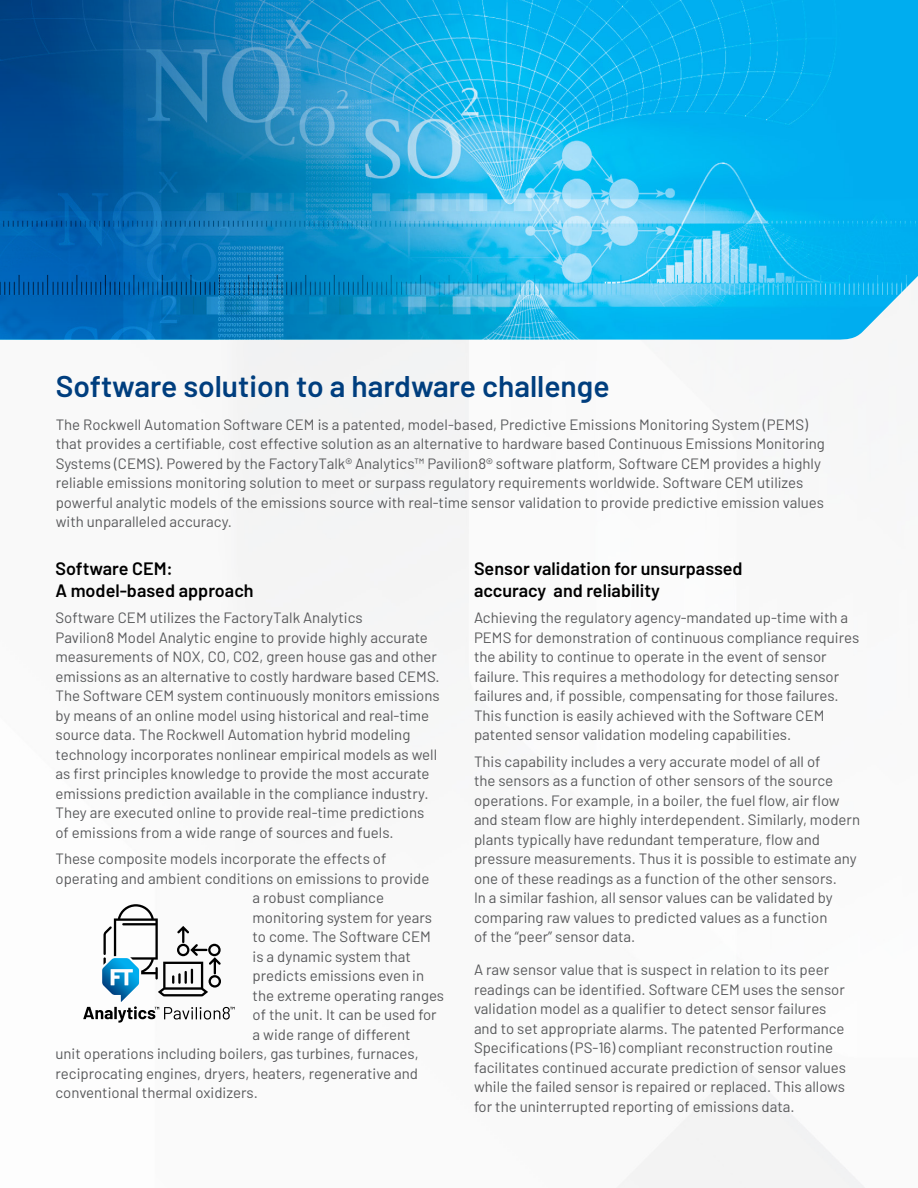
<style>
.page{position:relative;width:918px;height:1188px;background:#fff}
.page>*{position:absolute;margin:0;border:0;box-sizing:border-box;transform-origin:0 0}
.t1{font:600 30px "Barlow";color:#003e7e}
.t2{font:600 18px/22.5px "Barlow";color:#000}
.t3{font:15px/19.5px "Barlow";color:#58595b}
</style>
<div class="page">
<img style="left:230px;top:340px;width:641px;height:848px">
<img style="left:864px;top:0;width:54px;height:331px">
<svg style="left:0;top:0;width:864px;height:340px;background:#199ad3"></svg>
<svg style="left:83px;top:904px;width:151px;height:119px"></svg>
<h1 class="t1" style="left:56px;top:364px;width:555px">Software solution to a hardware challenge</h1>
<p class="t3" style="left:56px;top:414px;width:771px">The Rockwell Automation Software CEM is a patented, model-based, Predictive Emissions Monitoring System (PEMS) that provides a certifiable, cost effective solution as an alternative to hardware based Continuous Emissions Monitoring Systems (CEMS). Powered by the FactoryTalk® Analytics™ Pavilion8® software platform, Software CEM provides a highly reliable emissions monitoring solution to meet or surpass regulatory requirements worldwide. Software CEM utilizes powerful analytic models of the emissions source with real-time sensor validation to provide predictive emission values with unparalleled accuracy.</p>
<p class="t2" style="left:56px;top:556px;width:200px">Software CEM:<br>A model-based approach</p>
<p class="t3" style="left:56px;top:607px;width:386px">Software CEM utilizes the FactoryTalk Analytics<br>Pavilion8 Model Analytic engine to provide highly accurate measurements of NOX, CO, CO2, green house gas and other emissions as an alternative to costly hardware based CEMS.<br>The Software CEM system continuously monitors emissions by means of an online model using historical and real-time source data. The Rockwell Automation hybrid modeling technology incorporates nonlinear empirical models as well as first principles knowledge to provide the most accurate emissions prediction available in the compliance industry.<br>They are executed online to provide real-time predictions of emissions from a wide range of sources and fuels.</p>
<p class="t3" style="left:56px;top:848px;width:332px">These composite models incorporate the effects of</p>
<p class="t3" style="left:56px;top:868px;width:375px">operating and ambient conditions on emissions to provide</p>
<p class="t3" style="left:253px;top:887px;width:133px">a robust compliance</p>
<p class="t3" style="left:253px;top:907px;width:181px">monitoring system for years</p>
<p class="t3" style="left:253px;top:926px;width:180px">to come. The Software CEM</p>
<p class="t3" style="left:253px;top:946px;width:160px">is a dynamic system that</p>
<p class="t3" style="left:253px;top:965px;width:173px">predicts emissions even in</p>
<p class="t3" style="left:253px;top:985px;width:193px">the extreme operating ranges</p>
<p class="t3" style="left:253px;top:1004px;width:186px">of the unit. It can be used for</p>
<p class="t3" style="left:253px;top:1024px;width:160px">a wide range of different</p>
<p class="t3" style="left:56px;top:1043px;width:365px">unit operations including boilers, gas turbines, furnaces,</p>
<p class="t3" style="left:56px;top:1063px;width:364px">reciprocating engines, dryers, heaters, regenerative and</p>
<p class="t3" style="left:56px;top:1082px;width:204px">conventional thermal oxidizers.</p>
<p class="t2" style="left:474px;top:556px;width:270px">Sensor validation for unsurpassed accuracy and reliability</p>
<p class="t3" style="left:474px;top:607px;width:387px">Achieving the regulatory agency-mandated up-time with a PEMS for demonstration of continuous compliance requires the ability to continue to operate in the event of sensor failure. This requires a methodology for detecting sensor failures and, if possible, compensating for those failures.<br>This function is easily achieved with the Software CEM patented sensor validation modeling capabilities.</p>
<p class="t3" style="left:474px;top:751px;width:388px">This capability includes a very accurate model of all of<br>the sensors as a function of other sensors of the source operations. For example, in a boiler, the fuel flow, air flow and steam flow are highly interdependent. Similarly, modern plants typically have redundant temperature, flow and pressure measurements. Thus it is possible to estimate any one of these readings as a function of the other sensors.<br>In a similar fashion, all sensor values can be validated by comparing raw values to predicted values as a function<br>of the “peer” sensor data.</p>
<p class="t3" style="left:474px;top:959px;width:373px">A raw sensor value that is suspect in relation to its peer readings can be identified. Software CEM uses the sensor validation model as a qualifier to detect sensor failures and to set appropriate alarms. The patented Performance Specifications (PS-16) compliant reconstruction routine facilitates continued accurate prediction of sensor values while the failed sensor is repaired or replaced. This allows for the uninterrupted reporting of emissions data.</p>
</div>
